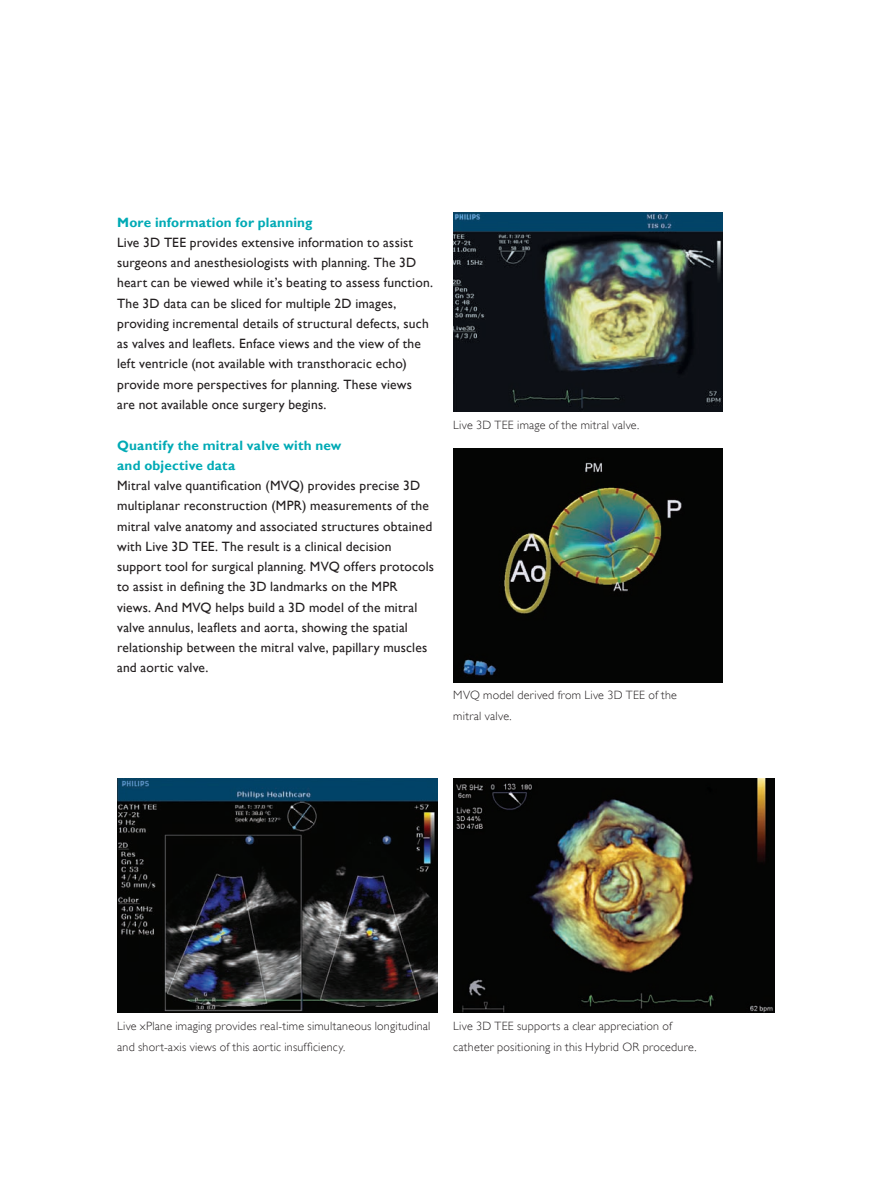
<style>
.page{position:relative;width:880px;height:1187px;background:#fff}
.page>*{position:absolute;margin:0;border:0;box-sizing:border-box;transform-origin:0 0}
.t1{font:13.5px/20.2px "Gill Sans Alt One WGL";letter-spacing:.015em;color:#231f20}
.t2{font:700 13.5px/20.2px "Gill Sans Alt One WGL";letter-spacing:.015em;color:#00aab5}
.t3{font:12px/20.2px "Gill Sans Alt One WGL Light";letter-spacing:.02em;color:#231f20}
</style>
<div class="page">
<img style="left:453px;top:778px;width:321px;height:234px">
<img style="left:117px;top:778px;width:321px;height:234px">
<img style="left:453px;top:448px;width:269px;height:234px">
<img style="left:453px;top:212px;width:269px;height:200px">
<p class="t2" style="left:117px;top:212px;width:197px">More information for planning</p>
<p class="t1" style="left:117px;top:232px;width:317px">Live 3D TEE provides extensive information to assist surgeons and anesthesiologists with planning. The 3D heart can be viewed while it’s beating to assess function.<br>The 3D data can be sliced for multiple 2D images, providing incremental details of structural defects, such as valves and leaflets. Enface views and the view of the left ventricle (not available with transthoracic echo) provide more perspectives for planning. These views are not available once surgery begins.</p>
<p class="t2" style="left:117px;top:434px;width:226px">Quantify the mitral valve with new and objective data</p>
<p class="t1" style="left:117px;top:475px;width:318px">Mitral valve quantification (MVQ) provides precise 3D multiplanar reconstruction (MPR) measurements of the mitral valve anatomy and associated structures obtained with Live 3D TEE. The result is a clinical decision support tool for surgical planning. MVQ offers protocols to assist in defining the 3D landmarks on the MPR views. And MVQ helps build a 3D model of the mitral valve annulus, leaflets and aorta, showing the spatial relationship between the mitral valve, papillary muscles and aortic valve.</p>
<p class="t3" style="left:453px;top:415px;width:187px">Live 3D TEE image of the mitral valve.</p>
<p class="t3" style="left:453px;top:685px;width:225px">MVQ model derived from Live 3D TEE of the mitral valve.</p>
<p class="t3" style="left:117px;top:1016px;width:315px">Live xPlane imaging provides real-time simultaneous longitudinal and short-axis views of this aortic insufficiency.</p>
<p class="t3" style="left:453px;top:1016px;width:245px">Live 3D TEE supports a clear appreciation of catheter positioning in this Hybrid OR procedure.</p>
</div>
